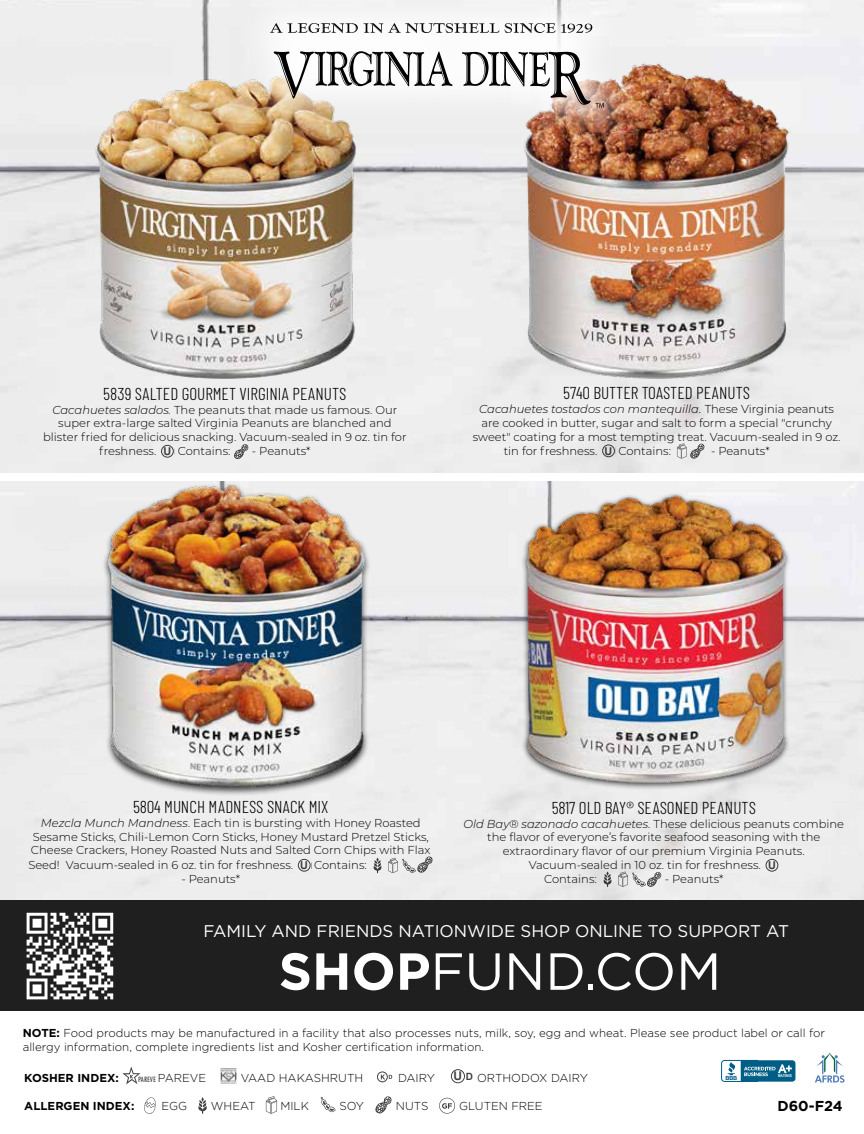
<style>
.page{position:relative;width:864px;height:1134px;background:#fff}
.page>*{position:absolute;margin:0;border:0;box-sizing:border-box;transform-origin:0 0}
.t1{font:52.05px "Gotham";color:#fff}
.t2{font:300 17.25px "Barlow Condensed";color:#000}
.t3{font:16.95px "Gotham";color:#fff}
.t4{font:700 14.4px "Gotham";color:#000}
.t5{font:300 11.55px "Montserrat";color:#000}
.t6{font:300 11.55px/13.8px "Gotham";color:#000}
.t7{font:italic 300 11.55px "Montserrat";color:#000}
.t8{font:700 11.55px "Gotham";color:#000}
.t9{font:700 9px "Arial";color:#000}
.t10{font:condensed 8.55px "Tw Cen";color:#000}
.t11{font:600 3.9px "Avant Garde";color:#fff}
.s1{font-style:italic}
.s2{font-family:"Arial";font-weight:700;font-size:10.8px}
.s3{font-family:"Arial";font-weight:700;font-size:9px}
.s4{font-family:"Gotham"}
.s5{font-style:normal}
.s6{font-weight:700}
.s7{font-family:"Gotham";font-weight:300;font-stretch:normal;font-size:11.55px}
</style>
<div class="page">
<div style="left:0;top:481px;width:864px;height:419px;background:#eee"></div>
<div style="left:0;top:0;width:864px;height:472px;background:#eee"></div>
<svg style="left:122px;top:1067px;width:18px;height:17px"></svg>
<img style="left:221px;top:1068px;width:16px;height:16px">
<div style="left:377px;top:1072px;width:11px;height:10px;border:1px solid #000;border-radius:50%"></div>
<svg style="left:381px;top:1075px;width:11px;height:4px"></svg>
<div style="left:451px;top:1069px;width:14px;height:14px;border:1px solid #000;border-radius:50%"></div>
<svg style="left:144px;top:1097px;width:12px;height:17px"></svg>
<svg style="left:198px;top:1097px;width:9px;height:17px"></svg>
<svg style="left:266px;top:1096px;width:11px;height:18px"></svg>
<svg style="left:321px;top:1097px;width:15px;height:15px"></svg>
<svg style="left:375px;top:1096px;width:17px;height:18px"></svg>
<svg style="left:439px;top:1097px;width:16px;height:17px"></svg>
<svg style="left:815px;top:1052px;width:30px;height:31px"></svg>
<img style="left:502px;top:53px;width:310px;height:342px">
<div style="left:602px;top:444px;width:13px;height:13px;border:1px solid #000;border-radius:50%"></div>
<svg style="left:677px;top:443px;width:28px;height:16px"></svg>
<svg style="left:721px;top:1060px;width:74px;height:22px"></svg>
<img style="left:73px;top:56px;width:310px;height:336px">
<div style="left:161px;top:445px;width:13px;height:13px;border:1px solid #000;border-radius:50%"></div>
<svg style="left:233px;top:444px;width:16px;height:15px"></svg>
<div style="left:0;top:900px;width:864px;height:111px;background:#1f1f1f"></div>
<img style="left:234px;top:0;width:406px;height:145px">
<svg style="left:270px;top:23px;width:229px;height:10px"></svg>
<svg style="left:505px;top:23px;width:50px;height:10px"></svg>
<svg style="left:561px;top:24px;width:31px;height:9px"></svg>
<svg style="left:274px;top:51px;width:178px;height:48px"></svg>
<svg style="left:462px;top:52px;width:142px;height:56px"></svg>
<div style="left:766px;top:859px;width:12px;height:13px;border:1px solid #000;border-radius:50%"></div>
<svg style="left:604px;top:872px;width:8px;height:15px"></svg>
<svg style="left:618px;top:872px;width:44px;height:15px"></svg>
<img style="left:502px;top:481px;width:303px;height:316px">
<img style="left:78px;top:469px;width:312px;height:331px">
<div style="left:298px;top:859px;width:13px;height:13px;border:1px solid #000;border-radius:50%"></div>
<svg style="left:373px;top:858px;width:9px;height:15px"></svg>
<svg style="left:388px;top:857px;width:45px;height:16px"></svg>
<svg style="left:27px;top:913px;width:86px;height:86px"></svg>
<h2 class="t2" style="left:103px;top:383px;width:245px">5839 SALTED GOURMET VIRGINIA PEANUTS</h2>
<p class="t5" style="left:53px;top:402px;width:346px"><span class="s1">Cacahuetes salados.</span> The peanuts that made us famous. Our</p>
<p class="t5" style="left:58px;top:415px;width:335px">super extra-large salted Virginia Peanuts are blanched and</p>
<p class="t5" style="left:43px;top:429px;width:365px">blister fried for delicious snacking. Vacuum-sealed in 9 oz. tin for</p>
<p class="t5" style="left:99px;top:443px;width:133px">freshness. <span class="s2">U</span> <span class="s3">D</span>Contains:</p>
<p class="t5" style="left:252px;top:443px;width:60px">- Peanuts*</p>
<h2 class="t2" style="left:563px;top:382px;width:188px">5740 BUTTER TOASTED PEANUTS</h2>
<p class="t7" style="left:479px;top:401px;width:356px">Cacahuetes tostados con mantequilla<span class="s4">.</span> <span class="s5">These Virginia peanuts</span></p>
<p class="t5" style="left:481px;top:415px;width:352px">are cooked in butter, sugar and salt to form a special "crunchy</p>
<p class="t5" style="left:473px;top:429px;width:369px">sweet" coating for a most tempting treat. Vacuum-sealed in 9 oz.</p>
<p class="t5" style="left:504px;top:443px;width:169px">tin for freshness. <span class="s2">U</span> Contains:</p>
<p class="t9" style="left:616px;top:445px;width:8px">D</p>
<p class="t5" style="left:711px;top:443px;width:60px">- Peanuts*</p>
<h2 class="t2" style="left:133px;top:796px;width:197px">5804 MUNCH MADNESS SNACK MIX</h2>
<p class="t5" style="left:41px;top:815px;width:381px"><span class="s1">Mezcla Munch Mandness</span><span class="s1">.</span>Each tin is bursting with Honey Roasted</p>
<p class="t5" style="left:33px;top:829px;width:398px">Sesame Sticks, Chili-Lemon Corn Sticks, Honey Mustard Pretzel Sticks,</p>
<p class="t5" style="left:31px;top:842px;width:401px">Cheese Crackers, Honey Roasted Nuts and Salted Corn Chips with Flax</p>
<p class="t5" style="left:28px;top:857px;width:340px">Seed! Vacuum-sealed in 6 oz. tin for freshness. <span class="s2">U</span> Contains:</p>
<p class="t9" style="left:311px;top:859px;width:8px">D</p>
<p class="t5" style="left:181px;top:871px;width:60px">- Peanuts*</p>
<h2 class="t2" style="left:552px;top:797px;width:206px">5817 OLD BAY® SEASONED PEANUTS</h2>
<p class="t5" style="left:464px;top:816px;width:382px"><span class="s1">Old Bay® sazonado cacahuetes.</span> These delicious peanuts combine</p>
<p class="t5" style="left:487px;top:829px;width:335px">the flavor of everyone’s favorite seafood seasoning with the</p>
<p class="t5" style="left:503px;top:843px;width:303px">extraordinary flavor of our premium Virginia Peanuts.</p>
<p class="t5" style="left:529px;top:857px;width:258px">Vacuum-sealed in 10 oz. tin for freshness. <span class="s2">U</span> <span class="s3">D</span></p>
<p class="t5" style="left:544px;top:871px;width:54px">Contains:</p>
<p class="t5" style="left:665px;top:871px;width:60px">- Peanuts*</p>
<h3 class="t3" style="left:203px;top:920px;width:587px">FAMILY AND FRIENDS NATIONWIDE SHOP ONLINE TO SUPPORT AT</h3>
<h1 class="t1" style="left:279px;top:938px;width:444px"><span class="s6">SHOP</span>FUND.COM</h1>
<p class="t6" style="left:23px;top:1026px;width:804px"><span class="s6">NOTE:</span> Food products may be manufactured in a facility that also processes nuts, milk, soy, egg and wheat. Please see product label or call for allergy information, complete ingredients list and Kosher certification information.</p>
<p class="t8" style="left:24px;top:1070px;width:96px">KOSHER INDEX:</p>
<p class="t10" style="left:138px;top:1074px;width:70px">PAREVE <span class="s7">PAREVE</span></p>
<p class="t6" style="left:241px;top:1071px;width:124px">VAAD HAKASHRUTH</p>
<p class="t6" style="left:398px;top:1071px;width:39px">DAIRY</p>
<p class="t6" style="left:454px;top:1071px;width:136px"><sup>U</sup> <sup>D</sup> ORTHODOX DAIRY</p>
<p class="t8" style="left:24px;top:1098px;width:112px">ALLERGEN INDEX:</p>
<p class="t6" style="left:162px;top:1098px;width:27px">EGG</p>
<p class="t6" style="left:211px;top:1098px;width:46px">WHEAT</p>
<p class="t6" style="left:280px;top:1098px;width:30px">MILK</p>
<p class="t6" style="left:340px;top:1098px;width:26px">SOY</p>
<p class="t6" style="left:396px;top:1098px;width:34px">NUTS</p>
<p class="t6" style="left:459px;top:1098px;width:85px">GLUTEN FREE</p>
<p class="t4" style="left:778px;top:1097px;width:67px">D60-F24</p>
<p class="t11" style="left:778px;top:1073px;width:15px">RATING</p>
</div>
